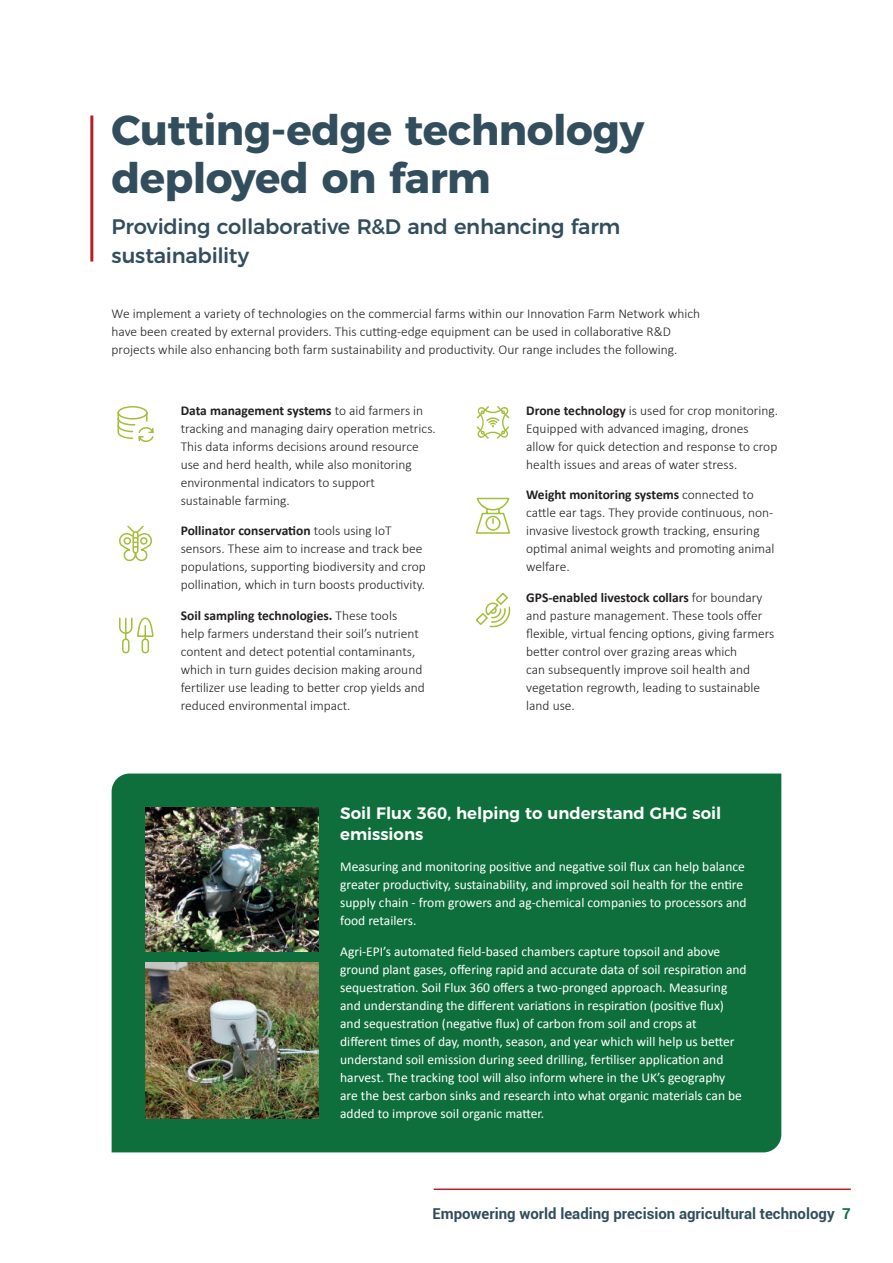
<style>
.page{position:relative;width:893px;height:1263px;background:#fff}
.page>*{position:absolute;margin:0;border:0;box-sizing:border-box;transform-origin:0 0}
.t1{font:700 42px/48px "Montserrat";letter-spacing:-.01em;color:#324e5d}
.t2{font:500 21px/28.5px "Montserrat";letter-spacing:-.01em;color:#324e5d}
.t3{font:600 16.5px/21px "Montserrat";color:#fff}
.t4{font:700 15px "Roboto";color:#324e5d}
.t5{font:300 13.5px/18px "Calibri";color:#231f20}
.t6{font:13.5px/18px "Calibri";color:#fff}
.s1{font-weight:700}
.s2{color:#0e6f3c}
</style>
<div class="page">
<hr style="left:90px;top:116px;width:3px;height:146px;background:#b62024">
<div style="left:112px;top:773px;width:669px;height:379px;background:#0e6f3c"></div>
<img style="left:146px;top:807px;width:173px;height:144px">
<img style="left:146px;top:963px;width:173px;height:155px">
<svg style="left:117px;top:406px;width:37px;height:36px"></svg>
<svg style="left:475px;top:592px;width:36px;height:36px"></svg>
<svg style="left:119px;top:525px;width:33px;height:37px"></svg>
<svg style="left:119px;top:617px;width:35px;height:37px"></svg>
<svg style="left:477px;top:406px;width:32px;height:33px"></svg>
<svg style="left:475px;top:497px;width:36px;height:37px"></svg>
<hr style="left:434px;top:1188px;width:417px;height:2px;background:#b62024">
<h1 class="t1" style="left:112px;top:103px;width:534px">Cutting-edge technology deployed on farm</h1>
<h2 class="t2" style="left:112px;top:211px;width:510px">Providing collaborative R&amp;D and enhancing farm sustainability</h2>
<p class="t5" style="left:112px;top:304px;width:590px">We implement a variety of technologies on the commercial farms within our Innovation Farm Network which have been created by external providers. This cutting-edge equipment can be used in collaborative R&amp;D projects while also enhancing both farm sustainability and productivity. Our range includes the following.</p>
<p class="t5" style="left:181px;top:401px;width:257px"><span class="s1">Data management systems</span> to aid farmers in tracking and managing dairy operation metrics.<br>This data informs decisions around resource use and herd health, while also monitoring environmental indicators to support sustainable farming.</p>
<p class="t5" style="left:181px;top:522px;width:247px"><span class="s1">Pollinator conservation</span> tools using IoT sensors. These aim to increase and track bee populations, supporting biodiversity and crop pollination, which in turn boosts productivity.</p>
<p class="t5" style="left:181px;top:606px;width:246px"><span class="s1">Soil sampling technologies.</span> These tools<br>help farmers understand their soil’s nutrient content and detect potential contaminants, which in turn guides decision making around fertilizer use leading to better crop yields and reduced environmental impact.</p>
<p class="t5" style="left:526px;top:401px;width:253px"><span class="s1">Drone technology</span> is used for crop monitoring.<br>Equipped with advanced imaging, drones allow for quick detection and response to crop health issues and areas of water stress.</p>
<p class="t5" style="left:526px;top:486px;width:250px"><span class="s1">Weight monitoring systems</span> connected to cattle ear tags. They provide continuous, non&shy;invasive livestock growth tracking, ensuring optimal animal weights and promoting animal welfare.</p>
<p class="t5" style="left:526px;top:588px;width:250px"><span class="s1">GPS-enabled livestock collars</span> for boundary and pasture management. These tools offer flexible, virtual fencing options, giving farmers better control over grazing areas which<br>can subsequently improve soil health and vegetation regrowth, leading to sustainable land use.</p>
<p class="t3" style="left:340px;top:801px;width:383px">Soil Flux 360, helping to understand GHG soil emissions</p>
<p class="t6" style="left:340px;top:857px;width:408px">Measuring and monitoring positive and negative soil flux can help balance greater productivity, sustainability, and improved soil health for the entire supply chain - from growers and ag-chemical companies to processors and food retailers.</p>
<p class="t6" style="left:340px;top:942px;width:408px">Agri-EPI’s automated field-based chambers capture topsoil and above ground plant gases, offering rapid and accurate data of soil respiration and sequestration. Soil Flux 360 offers a two-pronged approach. Measuring and understanding the different variations in respiration (positive flux) and sequestration (negative flux) of carbon from soil and crops at different times of day, month, season, and year which will help us better understand soil emission during seed drilling, fertiliser application and harvest. The tracking tool will also inform where in the UK’s geography<br>are the best carbon sinks and research into what organic materials can be added to improve soil organic matter.</p>
<p class="t4" style="left:432px;top:1203px;width:420px">Empowering world leading precision agricultural technology <span class="s2">7</span></p>
</div>
